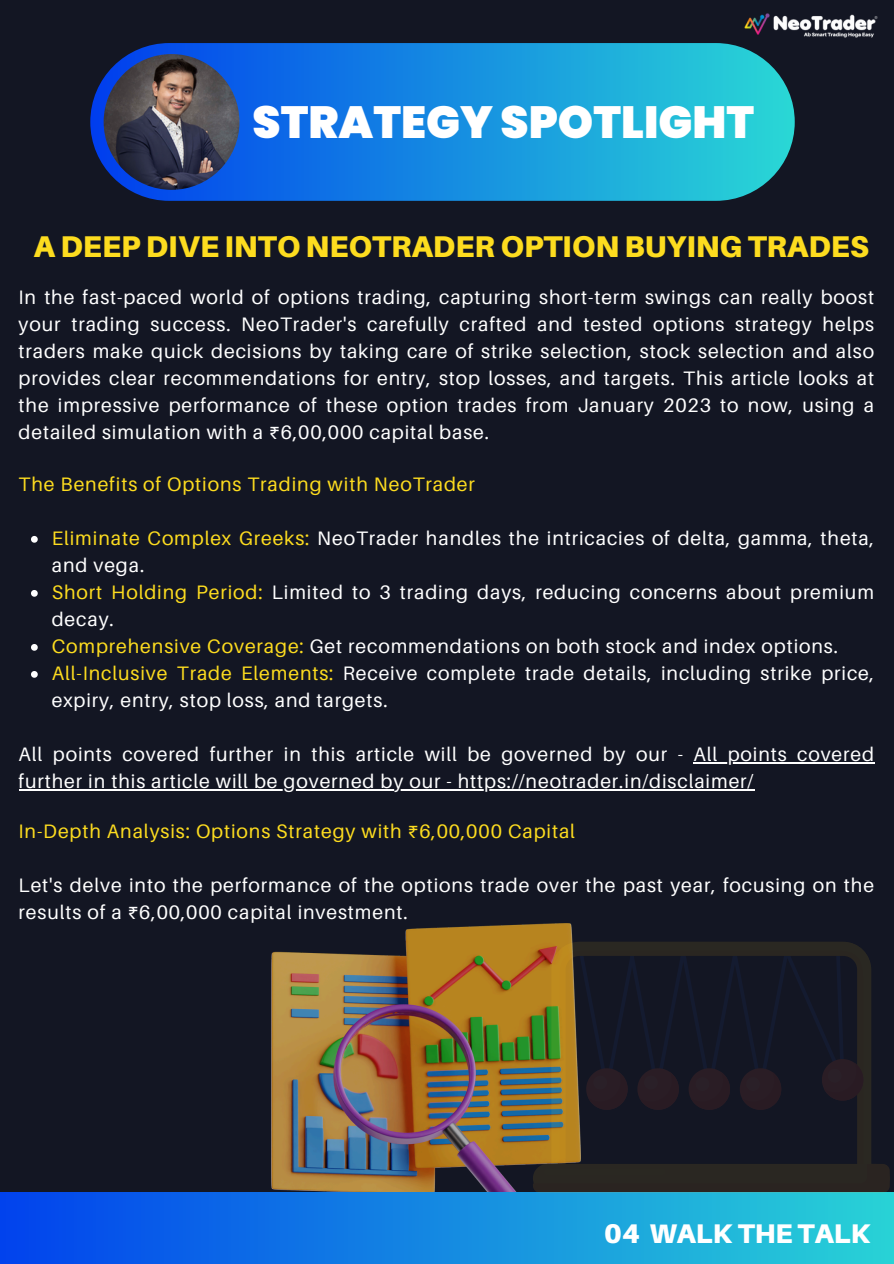
<style>
.page{position:relative;width:894px;height:1264px;background:#fff}
.page>*{position:absolute;margin:0;border:0;box-sizing:border-box;transform-origin:0 0}
.t1{font:900 45px "Poppins";color:#fff}
.t2{font:900 30px "Aileron";color:#fddc1f}
.t3{font:900 27px "Aileron";color:#fff}
.t4{font:19.5px/27px "Aileron";letter-spacing:.045em;color:#fff}
.t5{font:19.5px "Aileron";letter-spacing:.045em;color:#fddc1f}
.s1{font-family:"Noto Sans Gurmukhi"}
.s2{color:#fddc1f}
</style>
<div class="page">
<div style="left:0;top:0;width:893px;height:1263px;background:#131623"></div>
<img style="left:272px;top:923px;width:301px;height:269px">
<div style="left:0;top:1192px;width:893px;height:71px;background:linear-gradient(to right,#0142ed,#28d3d6)"></div>
<img style="left:724px;top:13px;width:154px;height:109px">
<svg style="left:551px;top:941px;width:319px;height:222px"></svg>
<div style="left:532px;top:1163px;width:357px;height:29px;background:#2a2722"></div>
<div style="left:544px;top:1169px;width:121px;height:5px;background:#2a2822;border-radius:3px"></div>
<svg style="left:579px;top:950px;width:288px;height:159px"></svg>
<div style="left:90px;top:43px;width:704px;height:158px;background:linear-gradient(to right,#013ceb,#29d8d6);border-radius:79px"></div>
<img style="left:104px;top:54px;width:135px;height:136px;border-radius:50%">
<svg style="left:31px;top:536px;width:7px;height:6px"></svg>
<svg style="left:31px;top:590px;width:7px;height:6px"></svg>
<svg style="left:31px;top:644px;width:7px;height:6px"></svg>
<svg style="left:31px;top:671px;width:7px;height:6px"></svg>
<hr style="left:693px;top:762px;width:181px;height:1px;background:#fff">
<hr style="left:19px;top:789px;width:735px;height:1px;background:#fff">
<p class="t1" style="left:252px;top:90px;width:503px">STRATEGY SPOTLIGHT</p>
<p class="t2" style="left:34px;top:227px;width:836px">A DEEP DIVE INTO NEOTRADER OPTION BUYING TRADES</p>
<h1 class="t4" style="left:19px;top:283px;width:856px;text-align:justify">In the fast-paced world of options trading, capturing short-term swings can really boost your trading success. NeoTrader's carefully crafted and tested options strategy helps traders make quick decisions by taking care of strike selection, stock selection and also provides clear recommendations for entry, stop losses, and targets. This article looks at the impressive performance of these option trades from January 2023 to now, using a detailed simulation with a <span class="s1">₹</span>6,00,000 capital base.</h1>
<p class="t5" style="left:19px;top:472px;width:457px">The Benefits of Options Trading with NeoTrader</p>
<p class="t4" style="left:52px;top:524px;width:823px"><span class="s2">Eliminate Complex Greeks:</span> NeoTrader handles the intricacies of delta, gamma, theta, and vega.</p>
<p class="t4" style="left:52px;top:578px;width:823px"><span class="s2">Short Holding Period:</span> Limited to 3 trading days, reducing concerns about premium decay.</p>
<p class="t4" style="left:52px;top:632px;width:787px"><span class="s2">Comprehensive Coverage:</span> Get recommendations on both stock and index options.</p>
<p class="t4" style="left:52px;top:659px;width:823px"><span class="s2">All-Inclusive Trade Elements:</span> Receive complete trade details, including strike price, expiry, entry, stop loss, and targets.</p>
<p class="t4" style="left:19px;top:740px;width:665px">All points covered further in this article will be governed by our -</p>
<p class="t4" style="left:693px;top:740px;width:182px">All points covered</p>
<h3 class="t4" style="left:19px;top:767px;width:736px">further in this article will be governed by our - https://neotrader.in/disclaimer/</h3>
<p class="t5" style="left:19px;top:819px;width:558px">In-Depth Analysis: Options Strategy with <span class="s1">₹</span>6,00,000 Capital</p>
<p class="t4" style="left:19px;top:871px;width:856px">Let's delve into the performance of the options trade over the past year, focusing on the results of a <span class="s1">₹</span>6,00,000 capital investment.</p>
<h2 class="t3" style="left:604px;top:1216px;width:268px">04 WALK THE TALK</h2>
</div>
